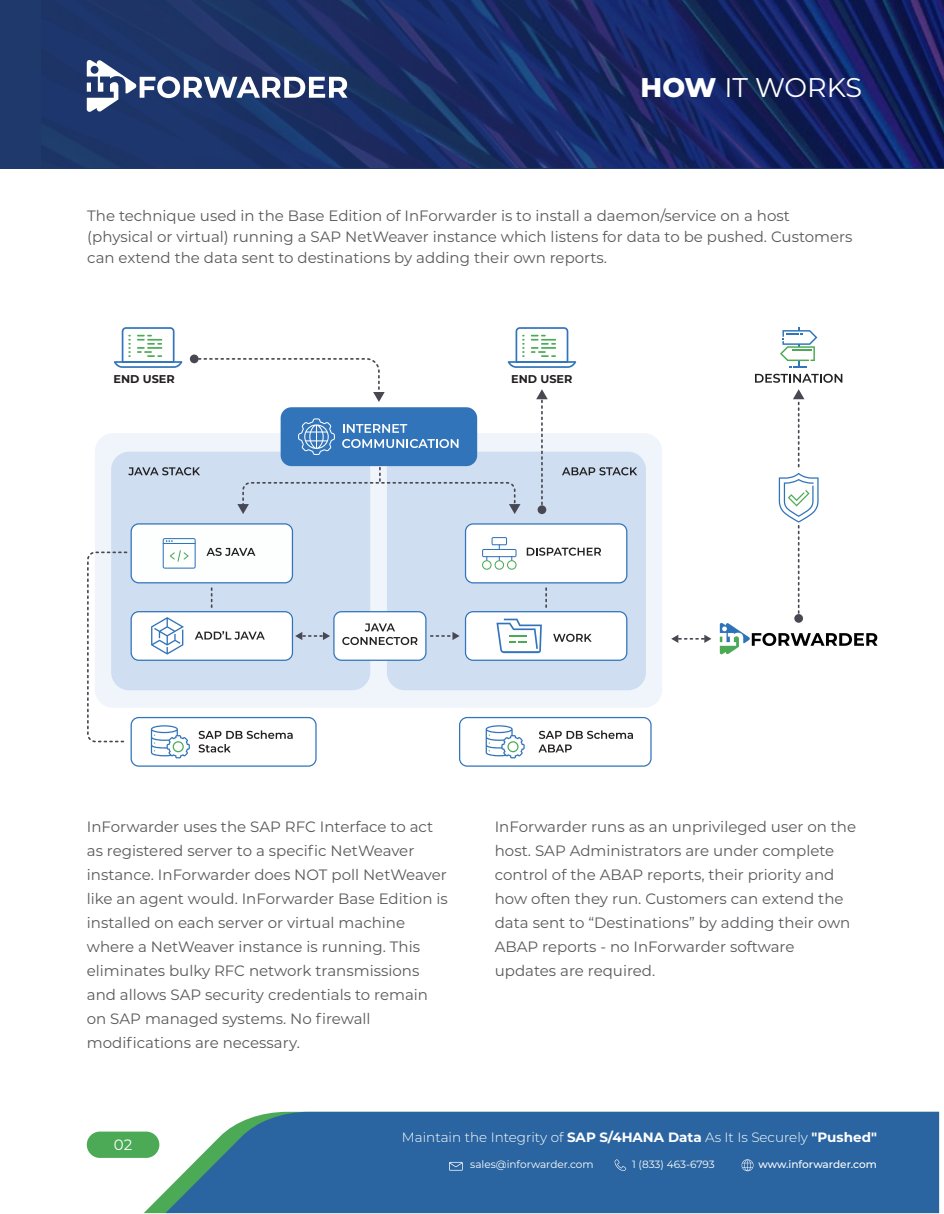
<style>
.page{position:relative;width:944px;height:1214px;background:#fff}
.page>*{position:absolute;margin:0;border:0;box-sizing:border-box;transform-origin:0 0}
.t1{font:27px "Montserrat";color:#fff}
.t2{font:15px/24px "Montserrat";color:#58595b}
.t3{font:15px "Montserrat";color:#fff}
.t4{font:300 13.5px "Montserrat";color:#fff}
.t5{font:700 11.25px "Montserrat";color:#231f20}
.t6{font:10.5px "Montserrat";color:#fff}
.t7{font:500 10.5px "Montserrat";color:#fff}
.s1{font-weight:800}
.s2{font-weight:700}
</style>
<div class="page">
<div style="left:0;top:0;width:943px;height:169px;background:#1f396c"></div>
<img style="left:86px;top:0;width:857px;height:168px">
<svg style="left:87px;top:59px;width:260px;height:54px"></svg>
<div style="left:95px;top:433px;width:567px;height:275px;background:#f0f5fb;border-radius:18px"></div>
<div style="left:111px;top:451px;width:259px;height:239px;background:#d0def2;border-radius:18px"></div>
<div style="left:387px;top:451px;width:259px;height:239px;background:#d0def2;border-radius:18px"></div>
<div style="left:280px;top:407px;width:197px;height:59px;background:#3174ba;border-radius:11px"></div>
<svg style="left:333px;top:611px;width:93px;height:50px"></svg>
<div style="left:334px;top:612px;width:91px;height:47px;background:#fff;border-radius:7px"></div>
<svg style="left:465px;top:611px;width:162px;height:50px"></svg>
<div style="left:466px;top:612px;width:160px;height:47px;background:#fff;border-radius:7px"></div>
<svg style="left:114px;top:327px;width:68px;height:41px"></svg>
<div style="left:190px;top:354px;width:8px;height:9px;background:#484852;border-radius:50%"></div>
<svg style="left:193px;top:358px;width:191px;height:44px"></svg>
<svg style="left:298px;top:418px;width:37px;height:37px"></svg>
<svg style="left:343px;top:424px;width:64px;height:9px"></svg>
<svg style="left:342px;top:439px;width:116px;height:9px"></svg>
<svg style="left:130px;top:523px;width:163px;height:60px"></svg>
<div style="left:132px;top:524px;width:160px;height:58px;background:#fdfefe;border-radius:7px"></div>
<svg style="left:128px;top:467px;width:72px;height:8px"></svg>
<svg style="left:562px;top:467px;width:75px;height:8px"></svg>
<svg style="left:465px;top:523px;width:162px;height:60px"></svg>
<div style="left:466px;top:524px;width:160px;height:58px;background:#fff;border-radius:7px"></div>
<svg style="left:482px;top:537px;width:34px;height:33px"></svg>
<svg style="left:526px;top:547px;width:75px;height:9px"></svg>
<svg style="left:496px;top:618px;width:46px;height:35px"></svg>
<svg style="left:553px;top:633px;width:38px;height:9px"></svg>
<svg style="left:237px;top:467px;width:283px;height:47px"></svg>
<svg style="left:545px;top:587px;width:2px;height:21px"></svg>
<svg style="left:430px;top:632px;width:29px;height:8px"></svg>
<div style="left:537px;top:505px;width:9px;height:9px;background:#484852;border-radius:50%"></div>
<svg style="left:536px;top:389px;width:11px;height:116px"></svg>
<div style="left:794px;top:614px;width:9px;height:9px;background:#484852;border-radius:50%"></div>
<svg style="left:778px;top:473px;width:40px;height:141px"></svg>
<svg style="left:793px;top:389px;width:11px;height:78px"></svg>
<svg style="left:364px;top:623px;width:31px;height:8px"></svg>
<svg style="left:342px;top:637px;width:75px;height:8px"></svg>
<svg style="left:87px;top:538px;width:243px;height:228px"></svg>
<svg style="left:780px;top:327px;width:37px;height:41px"></svg>
<svg style="left:755px;top:374px;width:87px;height:9px"></svg>
<svg style="left:459px;top:717px;width:192px;height:49px"></svg>
<svg style="left:507px;top:327px;width:69px;height:41px"></svg>
<svg style="left:678px;top:638px;width:26px;height:1px"></svg>
<svg style="left:719px;top:622px;width:158px;height:33px"></svg>
<div style="left:87px;top:1131px;width:72px;height:26px;background:#4caa56;border-radius:13px"></div>
<svg style="left:165px;top:1111px;width:774px;height:102px;background:#366ea3"></svg>
<svg style="left:449px;top:1161px;width:14px;height:9px"></svg>
<svg style="left:614px;top:1159px;width:12px;height:12px"></svg>
<svg style="left:741px;top:1159px;width:12px;height:12px"></svg>
<h1 class="t1" style="left:640px;top:69px;width:223px"><span class="s1">HOW</span> IT WORKS</h1>
<p class="t2" style="left:87px;top:204px;width:766px;line-height:21px">The technique used in the Base Edition of InForwarder is to install a daemon/service on a host (physical or virtual) running a SAP NetWeaver instance which listens for data to be pushed. Customers can extend the data sent to destinations by adding their own reports.</p>
<p class="t5" style="left:114px;top:371px;width:63px">END USER</p>
<p class="t5" style="left:511px;top:371px;width:63px">END USER</p>
<p class="t2" style="left:87px;top:814px;width:362px">InForwarder uses the SAP RFC Interface to act as registered server to a specific NetWeaver instance. InForwarder does NOT poll NetWeaver like an agent would. InForwarder Base Edition is installed on each server or virtual machine where a NetWeaver instance is running. This eliminates bulky RFC network transmissions and allows SAP security credentials to remain on SAP managed systems. No firewall modifications are necessary.</p>
<p class="t2" style="left:495px;top:814px;width:363px">InForwarder runs as an unprivileged user on the host. SAP Administrators are under complete control of the ABAP reports, their priority and how often they run. Customers can extend the data sent to “Destinations” by adding their own ABAP reports - no InForwarder software updates are required.</p>
<p class="t3" style="left:114px;top:1134px;width:20px">02</p>
<p class="t4" style="left:402px;top:1127px;width:476px">Maintain the Integrity of <span class="s2">SAP S/4HANA Data</span> As It Is Securely <span class="s2">"Pushed"</span></p>
<p class="t6" style="left:470px;top:1157px;width:125px">sales@inforwarder.com</p>
<p class="t6" style="left:632px;top:1157px;width:84px">1 (833) 463-6793</p>
<p class="t7" style="left:758px;top:1157px;width:120px">www.inforwarder.com</p>
</div>
